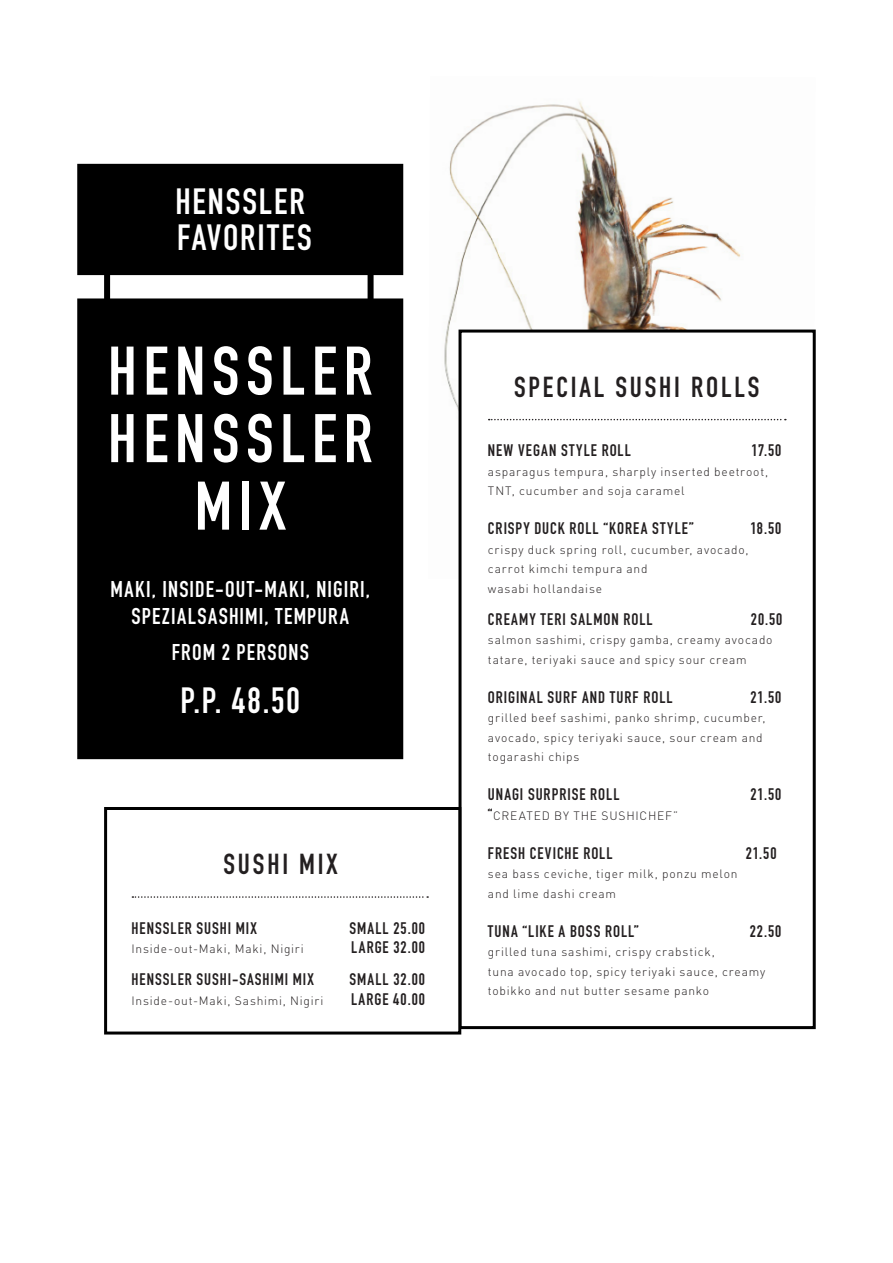
<style>
.page{position:relative;width:893px;height:1263px;background:#fff}
.page>*{position:absolute;margin:0;border:0;box-sizing:border-box;transform-origin:0 0}
.t1{font:700 67.5px/67.5px "DIN Condensed";letter-spacing:.1em;color:#fff;text-align:center}
.t2{font:700 36px/36px "DIN Condensed";letter-spacing:.055em;color:#fff}
.t3{font:700 28.5px "DIN Condensed";letter-spacing:.1em;color:#231f20}
.t4{font:700 22.5px/27px "DIN Condensed";letter-spacing:.055em;color:#fff;text-align:center}
.t5{font:700 16.5px "DIN Condensed";letter-spacing:.065em;color:#231f20}
.t6{font:300 12px/19.5px "DIN Pro";letter-spacing:.065em;color:#231f20}
.s1{font-family:"DIN Condensed";font-weight:700;font-size:16.5px}
</style>
<div class="page">
<div style="left:104px;top:194px;width:270px;height:374px;background:#fff;border:6px solid #000"></div>
<img style="left:444px;top:101px;width:371px;height:479px">
<div style="left:459px;top:330px;width:357px;height:699px;background:#fff;border:3px solid #000"></div>
<svg style="left:489px;top:419px;width:297px;height:1px"></svg>
<div style="left:77px;top:298px;width:326px;height:461px;background:#000"></div>
<div style="left:77px;top:164px;width:326px;height:111px;background:#000"></div>
<div style="left:104px;top:807px;width:357px;height:227px;background:#fff;border:3px solid #000"></div>
<svg style="left:132px;top:896px;width:296px;height:2px"></svg>
<p class="t2" style="left:176px;top:183px;width:138px">HENSSLER<br>FAVORITES</p>
<p class="t1" style="left:108px;top:337px;width:266px">HENSSLER</p>
<p class="t1" style="left:108px;top:404px;width:266px">HENSSLER<br>MIX</p>
<p class="t4" style="left:110px;top:575px;width:261px">MAKI, INSIDE-OUT-MAKI, NIGIRI,<br>SPEZIALSASHIMI, TEMPURA</p>
<p class="t4" style="left:172px;top:638px;width:139px">FROM 2 PERSONS</p>
<p class="t2" style="left:181px;top:682px;width:121px">P.P. 48.50</p>
<p class="t3" style="left:224px;top:845px;width:116px">SUSHI MIX</p>
<p class="t5" style="left:132px;top:917px;width:127px">HENSSLER SUSHI MIX</p>
<p class="t5" style="left:350px;top:917px;width:77px">SMALL 25.00</p>
<p class="t6" style="left:132px;top:938px;width:174px">Inside-out-Maki, Maki, Nigiri</p>
<p class="t5" style="left:351px;top:936px;width:75px">LARGE 32.00</p>
<p class="t5" style="left:132px;top:968px;width:184px">HENSSLER SUSHI-SASHIMI MIX</p>
<p class="t5" style="left:349px;top:968px;width:77px">SMALL 32.00</p>
<p class="t6" style="left:132px;top:990px;width:193px">Inside-out-Maki, Sashimi, Nigiri</p>
<p class="t5" style="left:351px;top:988px;width:75px">LARGE 40.00</p>
<p class="t3" style="left:514px;top:367px;width:247px">SPECIAL SUSHI ROLLS</p>
<p class="t5" style="left:488px;top:439px;width:144px">NEW VEGAN STYLE ROLL</p>
<p class="t5" style="left:751px;top:439px;width:31px">17.50</p>
<p class="t6" style="left:488px;top:461px;width:282px">asparagus tempura, sharply inserted beetroot,<br>TNT, cucumber and soja caramel</p>
<p class="t5" style="left:488px;top:517px;width:207px">CRISPY DUCK ROLL “KOREA STYLE”</p>
<p class="t5" style="left:750px;top:517px;width:32px">18.50</p>
<p class="t6" style="left:488px;top:539px;width:262px">crispy duck spring roll, cucumber, avocado, carrot kimchi tempura and<br>wasabi hollandaise</p>
<p class="t5" style="left:488px;top:608px;width:166px">CREAMY TERI SALMON ROLL</p>
<p class="t5" style="left:751px;top:608px;width:33px">20.50</p>
<p class="t6" style="left:488px;top:630px;width:286px">salmon sashimi, crispy gamba, creamy avocado tatare, teriyaki sauce and spicy sour cream</p>
<p class="t5" style="left:488px;top:686px;width:186px">ORIGINAL SURF AND TURF ROLL</p>
<p class="t5" style="left:750px;top:686px;width:32px">21.50</p>
<p class="t6" style="left:488px;top:708px;width:279px">grilled beef sashimi, panko shrimp, cucumber, avocado, spicy teriyaki sauce, sour cream and togarashi chips</p>
<p class="t5" style="left:488px;top:783px;width:133px">UNAGI SURPRISE ROLL</p>
<p class="t5" style="left:750px;top:783px;width:32px">21.50</p>
<p class="t6" style="left:488px;top:805px;width:192px"><span class="s1">“</span>CREATED BY THE SUSHICHEF”</p>
<p class="t5" style="left:488px;top:842px;width:126px">FRESH CEVICHE ROLL</p>
<p class="t5" style="left:746px;top:842px;width:32px">21.50</p>
<p class="t6" style="left:488px;top:864px;width:251px">sea bass ceviche, tiger milk, ponzu melon and lime dashi cream</p>
<p class="t5" style="left:488px;top:920px;width:152px">TUNA “LIKE A BOSS ROLL”</p>
<p class="t5" style="left:750px;top:920px;width:33px">22.50</p>
<p class="t6" style="left:488px;top:942px;width:279px">grilled tuna sashimi, crispy crabstick,<br>tuna avocado top, spicy teriyaki sauce, creamy tobikko and nut butter sesame panko</p>
</div>
